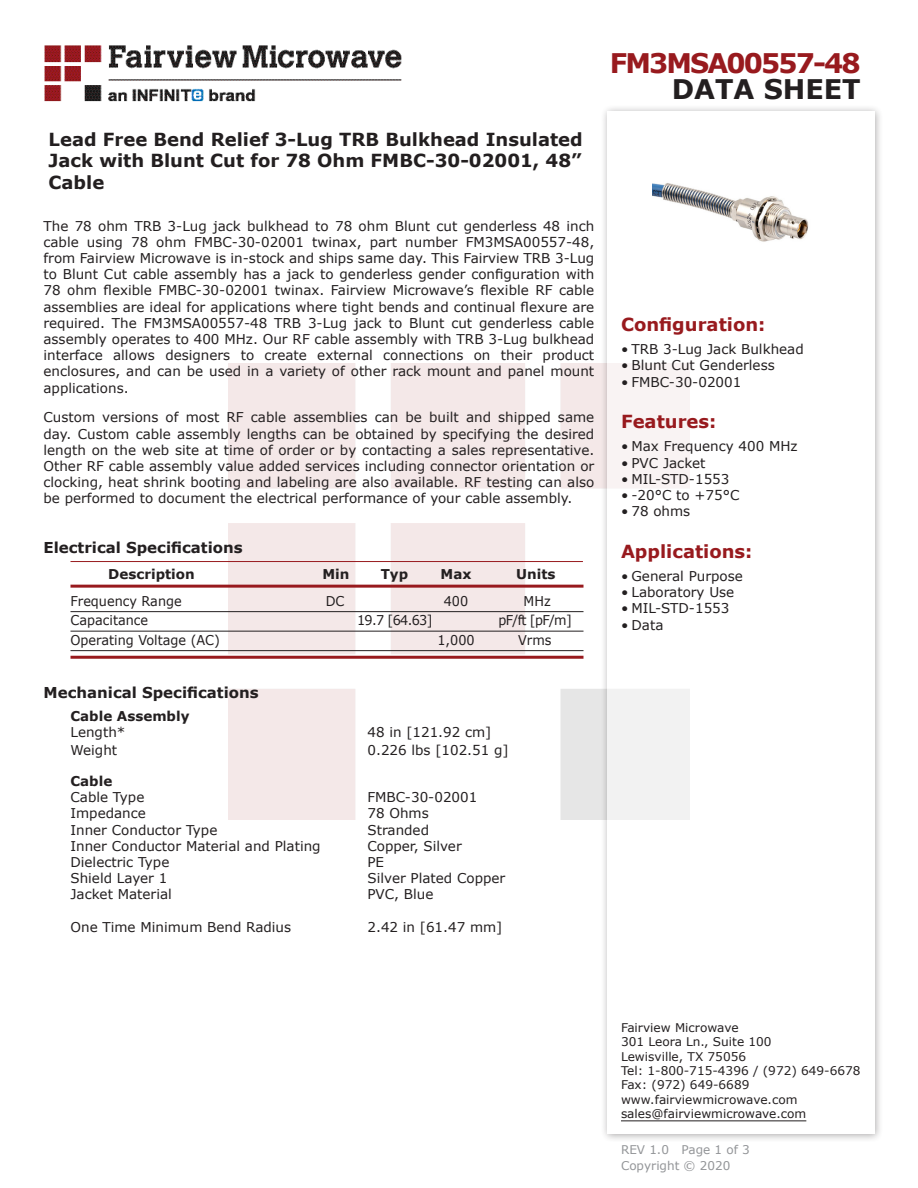
<style>
.page{position:relative;width:918px;height:1188px;background:#fff}
.page>*{position:absolute;margin:0;border:0;box-sizing:border-box;transform-origin:0 0}
.FM{font:700 27px "Verdana";letter-spacing:-.07em;color:#981a1e}
.t1{font:700 27px "Verdana";color:#231f20}
.Web_Description_Para{font:700 18px/21.6px "Verdana";color:#231f20;text-align:justify}
.Head1{font:700 18px "Verdana";color:#981a1e}
.Applications_Header{font:700 18px "Verdana";color:#981a1e}
.Head1-2{font:700 15px "Verdana";color:#231f20}
.MarketingDescription{font:13.5px/16.2px "Verdana";color:#231f20;text-align:justify}
.Specs_Para{font:13.5px "Verdana";color:#231f20}
.Table-Body{font:13.5px "Verdana";color:#231f20;scale:.95 1}
.Table-Header{font:700 13.5px "Verdana";color:#231f20}
.Head3{font:700 13.5px "Verdana";color:#231f20}
.FM_Info{font:12px "Verdana";color:#231f20}
.REV_Info{font:12px "Verdana";color:#939598}
</style>
<div class="page">
<img style="left:44px;top:45px;width:358px;height:57px">
<div style="left:600px;top:104px;width:284px;height:1039px;background:#231f20;opacity:.75"></div>
<div style="left:608px;top:111px;width:267px;height:1023px;background:#fff"></div>
<hr style="left:70px;top:561px;width:513px;height:1px;background:#981a1e">
<hr style="left:70px;top:585px;width:514px;height:3px;background:#981a1e">
<hr style="left:70px;top:611px;width:514px;height:1px;background:#231f20">
<hr style="left:70px;top:631px;width:514px;height:1px;background:#231f20">
<hr style="left:70px;top:650px;width:514px;height:1px;background:#231f20">
<hr style="left:70px;top:656px;width:514px;height:3px;background:#981a1e">
<hr style="left:621px;top:1120px;width:185px;height:1px;background:#231f20">
<img style="left:652px;top:183px;width:157px;height:59px">
<p class="Web_Description_Para" style="left:49px;top:128px;width:536px">Lead Free Bend Relief 3-Lug TRB Bulkhead Insulated Jack with Blunt Cut for 78 Ohm FMBC-30-02001, 48” Cable</p>
<p class="MarketingDescription" style="left:44px;top:217px;width:552px">The 78 ohm TRB 3-Lug jack bulkhead to 78 ohm Blunt cut genderless 48 inch cable using 78 ohm FMBC-30-02001 twinax, part number FM3MSA00557-48, from Fairview Microwave is in-stock and ships same day. This Fairview TRB 3-Lug to Blunt Cut cable assembly has a jack to genderless gender configuration with 78 ohm flexible FMBC-30-02001 twinax. Fairview Microwave’s flexible RF cable assemblies are ideal for applications where tight bends and continual flexure are required. The FM3MSA00557-48 TRB 3-Lug jack to Blunt cut genderless cable assembly operates to 400 MHz. Our RF cable assembly with TRB 3-Lug bulkhead interface allows designers to create external connections on their product enclosures, and can be used in a variety of other rack mount and panel mount applications.</p>
<p class="MarketingDescription" style="left:44px;top:409px;width:552px">Custom versions of most RF cable assemblies can be built and shipped same day. Custom cable assembly lengths can be obtained by specifying the desired length on the web site at time of order or by contacting a sales representative.<br>Other RF cable assembly value added services including connector orientation or clocking, heat shrink booting and labeling are also available. RF testing can also be performed to document the electrical performance of your cable assembly.</p>
<p class="Head1-2" style="left:44px;top:537px;width:201px">Electrical Specifications</p>
<p class="Table-Header" style="left:108px;top:564px;width:88px">Description</p>
<p class="Table-Header" style="left:322px;top:564px;width:29px">Min</p>
<p class="Table-Header" style="left:381px;top:564px;width:29px">Typ</p>
<p class="Table-Header" style="left:441px;top:564px;width:32px">Max</p>
<p class="Table-Header" style="left:516px;top:564px;width:41px">Units</p>
<p class="Table-Body" style="left:70px;top:591px;width:119px">Frequency Range</p>
<p class="Table-Body" style="left:326px;top:591px;width:21px">DC</p>
<p class="Table-Body" style="left:444px;top:591px;width:27px">400</p>
<p class="Table-Body" style="left:524px;top:591px;width:30px">MHz</p>
<p class="Table-Body" style="left:70px;top:611px;width:83px">Capacitance</p>
<p class="Table-Body" style="left:357px;top:611px;width:81px">19.7 [64.63]</p>
<p class="Table-Body" style="left:498px;top:611px;width:79px">pF/ft [pF/m]</p>
<p class="Table-Body" style="left:70px;top:630px;width:159px">Operating Voltage (AC)</p>
<p class="Table-Body" style="left:437px;top:630px;width:41px">1,000</p>
<p class="Table-Body" style="left:518px;top:630px;width:37px">Vrms</p>
<p class="Head1-2" style="left:44px;top:682px;width:217px">Mechanical Specifications</p>
<p class="Head3" style="left:70px;top:706px;width:121px">Cable Assembly</p>
<p class="Specs_Para" style="left:70px;top:723px;width:56px">Length*</p>
<p class="Specs_Para" style="left:368px;top:723px;width:125px">48 in [121.92 cm]</p>
<p class="Specs_Para" style="left:70px;top:741px;width:48px">Weight</p>
<p class="Specs_Para" style="left:368px;top:741px;width:143px">0.226 lbs [102.51 g]</p>
<p class="Head3" style="left:70px;top:772px;width:43px">Cable</p>
<p class="Specs_Para" style="left:70px;top:788px;width:75px">Cable Type</p>
<p class="Specs_Para" style="left:368px;top:788px;width:111px">FMBC-30-02001</p>
<p class="Specs_Para" style="left:70px;top:804px;width:77px">Impedance</p>
<p class="Specs_Para" style="left:368px;top:804px;width:63px">78 Ohms</p>
<p class="Specs_Para" style="left:70px;top:821px;width:148px">Inner Conductor Type</p>
<p class="Specs_Para" style="left:368px;top:821px;width:63px">Stranded</p>
<p class="Specs_Para" style="left:70px;top:837px;width:252px">Inner Conductor Material and Plating</p>
<p class="Specs_Para" style="left:368px;top:837px;width:96px">Copper, Silver</p>
<p class="Specs_Para" style="left:70px;top:853px;width:100px">Dielectric Type</p>
<p class="Specs_Para" style="left:368px;top:853px;width:18px">PE</p>
<p class="Specs_Para" style="left:70px;top:869px;width:98px">Shield Layer 1</p>
<p class="Specs_Para" style="left:368px;top:869px;width:139px">Silver Plated Copper</p>
<p class="Specs_Para" style="left:70px;top:885px;width:103px">Jacket Material</p>
<p class="Specs_Para" style="left:368px;top:885px;width:68px">PVC, Blue</p>
<p class="Specs_Para" style="left:70px;top:918px;width:222px">One Time Minimum Bend Radius</p>
<p class="Specs_Para" style="left:368px;top:918px;width:136px">2.42 in [61.47 mm]</p>
<p class="FM" style="left:610px;top:44px;width:252px">FM3MSA00557-48</p>
<p class="t1" style="left:672px;top:70px;width:191px">DATA SHEET</p>
<p class="Head1" style="left:621px;top:312px;width:146px">Configuration:</p>
<p class="MarketingDescription" style="left:621px;top:341px;width:184px">• TRB 3-Lug Jack Bulkhead</p>
<p class="MarketingDescription" style="left:621px;top:357px;width:155px">• Blunt Cut Genderless</p>
<p class="MarketingDescription" style="left:621px;top:373px;width:122px">• FMBC-30-02001</p>
<p class="Head1" style="left:621px;top:409px;width:97px">Features:</p>
<p class="MarketingDescription" style="left:621px;top:438px;width:178px">• Max Frequency 400 MHz</p>
<p class="MarketingDescription" style="left:621px;top:454px;width:86px">• PVC Jacket</p>
<p class="MarketingDescription" style="left:621px;top:471px;width:110px">• MIL-STD-1553</p>
<p class="MarketingDescription" style="left:621px;top:487px;width:120px">• -20°C to +75°C</p>
<p class="MarketingDescription" style="left:621px;top:503px;width:71px">• 78 ohms</p>
<p class="Applications_Header" style="left:621px;top:539px;width:133px">Applications:</p>
<p class="MarketingDescription" style="left:621px;top:568px;width:123px">• General Purpose</p>
<p class="MarketingDescription" style="left:621px;top:584px;width:115px">• Laboratory Use</p>
<p class="MarketingDescription" style="left:621px;top:600px;width:110px">• MIL-STD-1553</p>
<p class="MarketingDescription" style="left:621px;top:616px;width:44px">• Data</p>
<p class="FM_Info" style="left:621px;top:1019px;width:119px">Fairview Microwave</p>
<p class="FM_Info" style="left:621px;top:1034px;width:152px">301 Leora Ln., Suite 100</p>
<p class="FM_Info" style="left:621px;top:1048px;width:127px">Lewisville, TX 75056</p>
<p class="FM_Info" style="left:621px;top:1062px;width:241px">Tel: 1-800-715-4396 / (972) 649-6678</p>
<p class="FM_Info" style="left:621px;top:1077px;width:130px">Fax: (972) 649-6689</p>
<p class="FM_Info" style="left:621px;top:1091px;width:178px">www.fairviewmicrowave.com</p>
<p class="FM_Info" style="left:621px;top:1106px;width:187px">sales@fairviewmicrowave.com</p>
<p class="REV_Info" style="left:621px;top:1141px;width:130px">REV 1.0 Page 1 of 3</p>
<p class="REV_Info" style="left:621px;top:1157px;width:111px">Copyright © 2020</p>
</div>
